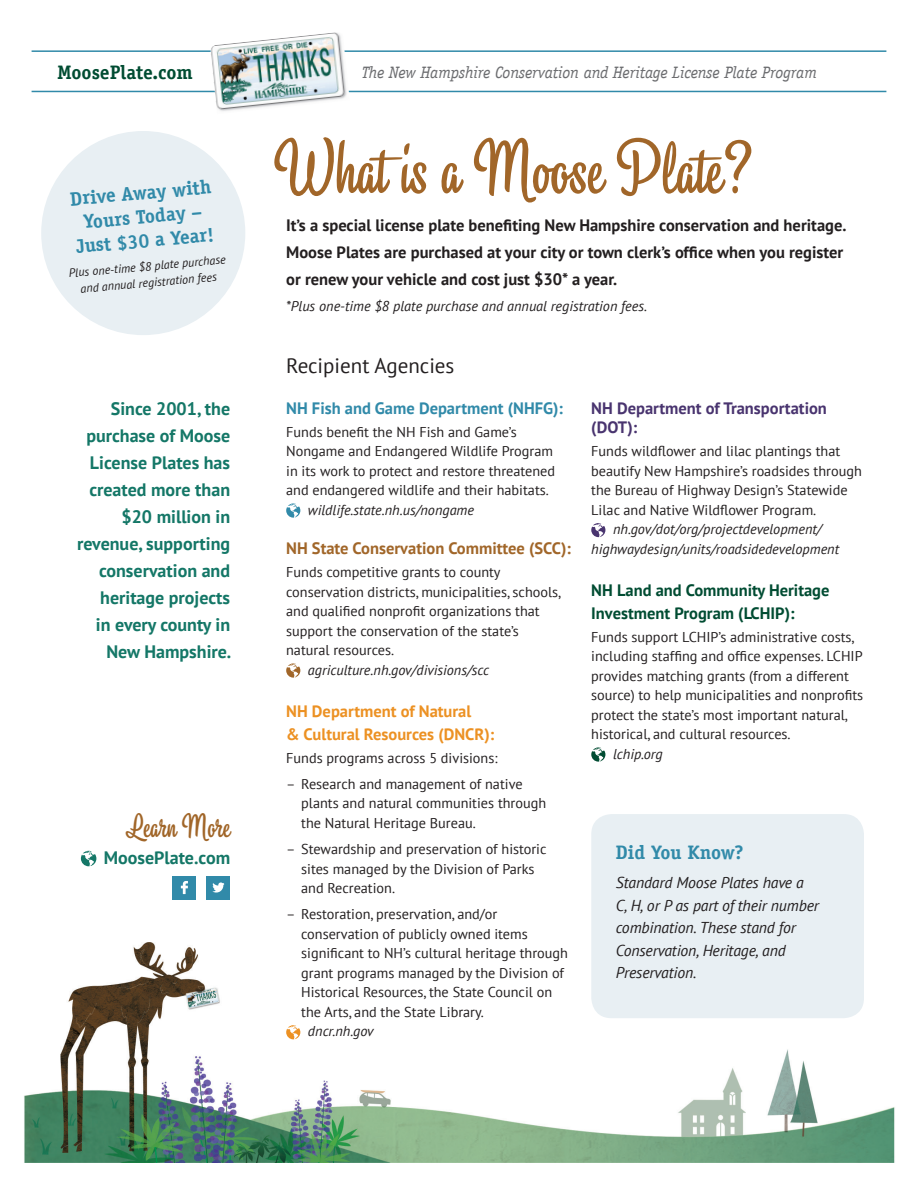
<style>
.page{position:relative;width:918px;height:1188px;background:#fff}
.page>*{position:absolute;margin:0;border:0;box-sizing:border-box;transform-origin:0 0}
.t1{font:69px "Alinaregular";color:#a16629}
.t2{font:30px "Alinaregular";color:#a16629}
.t3{font:21px "PT Sans";color:#231f20}
.t4{font:700 19.5px "Officina Serif LT";color:#318aa9}
.t5{font:700 19.5px "Officina Serif LT";color:#004c32}
.t6{font:700 18px/27px "PT Sans";color:#147767;text-align:right}
.t7{font:700 16.5px/27px "PT Sans";color:#231f20}
.t8{font:italic 16.5px "Officina Serif LT";letter-spacing:-.01em;color:#6c6d70}
.t9{font:700 16.5px/22.5px "PT Sans";color:#004c32}
.t10{font:700 16.5px/22.5px "PT Sans";color:#ec9123}
.t11{font:700 16.5px "PT Sans";color:#a16629}
.t12{font:700 16.5px/19.5px "PT Sans";color:#49346f}
.t13{font:700 16.5px "PT Sans";color:#318aa9}
.t14{font:italic 15.75px/22.5px "PT Sans";letter-spacing:-.01em;color:#231f20}
.t15{font:14.25px/19.5px "PT Sans";color:#231f20}
.t16{font:italic 14.25px "PT Sans";color:#231f20}
.t17{font:italic 12px/16.5px "PT Sans";color:#231f20;text-align:center}
</style>
<div class="page">
<img style="left:24px;top:942px;width:871px;height:220px">
<svg style="left:286px;top:503px;width:14px;height:15px"></svg>
<svg style="left:286px;top:663px;width:14px;height:15px"></svg>
<svg style="left:286px;top:1025px;width:14px;height:14px"></svg>
<svg style="left:591px;top:523px;width:14px;height:14px"></svg>
<svg style="left:591px;top:747px;width:14px;height:15px"></svg>
<hr style="left:32px;top:50px;width:854px;height:2px;background:#318aa9">
<hr style="left:32px;top:91px;width:854px;height:1px;background:#318aa9">
<img style="left:210px;top:32px;width:140px;height:79px">
<div style="left:591px;top:814px;width:273px;height:204px;background:#e8eff3;border-radius:20px"></div>
<div style="left:41px;top:131px;width:204px;height:204px;background:#e8eff3;border-radius:50%"></div>
<div style="left:207px;top:876px;width:23px;height:23px;background:#318aa9"></div>
<svg style="left:213px;top:882px;width:11px;height:11px"></svg>
<div style="left:173px;top:876px;width:23px;height:23px;background:#318aa9"></div>
<svg style="left:181px;top:881px;width:7px;height:13px"></svg>
<svg style="left:81px;top:851px;width:15px;height:15px"></svg>
<p class="t5" style="left:57px;top:60px;width:137px">MoosePlate.com</p>
<p class="t8" style="left:362px;top:63px;width:457px">The New Hampshire Conservation and Heritage License Plate Program</p>
<p class="t4" style="left:69px;top:187px;width:143px;rotate:-5deg">Drive Away with</p>
<p class="t4" style="left:83px;top:210px;width:120px;rotate:-5deg">Yours Today –</p>
<p class="t4" style="left:75px;top:234px;width:140px;rotate:-5deg">Just $30 a Year!</p>
<p class="t17" style="left:68px;top:264px;width:159px;rotate:-5deg">Plus one-time $8 plate purchase and annual registration fees</p>
<p class="t6" style="left:77px;top:395px;width:156px">Since 2001, the purchase of Moose<br>License Plates has created more than $20 million in revenue, supporting conservation and heritage projects<br>in every county in<br>New Hampshire.</p>
<p class="t2" style="left:126px;top:806px;width:106px">Learn More</p>
<p class="t6" style="left:104px;top:843px;width:128px">MoosePlate.com</p>
<p class="t1" style="left:274px;top:122px;width:479px">What is a Moose Plate?</p>
<p class="t7" style="left:286px;top:211px;width:562px">It’s a special license plate benefiting New Hampshire conservation and heritage.<br>Moose Plates are purchased at your city or town clerk’s office when you register or renew your vehicle and cost just $30* a year.</p>
<p class="t16" style="left:286px;top:297px;width:362px">*Plus one-time $8 plate purchase and annual registration fees.</p>
<p class="t3" style="left:286px;top:352px;width:170px">Recipient Agencies</p>
<p class="t13" style="left:286px;top:397px;width:278px">NH Fish and Game Department (NHFG):</p>
<p class="t15" style="left:286px;top:422px;width:232px">Funds benefit the NH Fish and Game’s</p>
<p class="t15" style="left:286px;top:441px;width:268px">Nongame and Endangered Wildlife Program</p>
<p class="t15" style="left:286px;top:461px;width:271px">in its work to protect and restore threatened</p>
<p class="t15" style="left:286px;top:480px;width:264px">and endangered wildlife and their habitats.</p>
<p class="t16" style="left:308px;top:500px;width:168px">wildlife.state.nh.us/nongame</p>
<p class="t11" style="left:286px;top:538px;width:286px">NH State Conservation Committee (SCC):</p>
<p class="t15" style="left:286px;top:562px;width:216px">Funds competitive grants to county</p>
<p class="t15" style="left:286px;top:582px;width:276px">conservation districts, municipalities, schools,</p>
<p class="t15" style="left:286px;top:601px;width:255px">and qualified nonprofit organizations that</p>
<p class="t15" style="left:286px;top:621px;width:234px">support the conservation of the state’s</p>
<p class="t15" style="left:286px;top:640px;width:109px">natural resources.</p>
<p class="t16" style="left:308px;top:660px;width:183px">agriculture.nh.gov/divisions/scc</p>
<p class="t10" style="left:286px;top:700px;width:210px">NH Department of Natural<br>&amp; Cultural Resources (DNCR):</p>
<p class="t15" style="left:286px;top:748px;width:213px">Funds programs across 5 divisions:</p>
<p class="t15" style="left:301px;top:774px;width:247px;text-indent:-15px">– Research and management of native plants and natural communities through the Natural Heritage Bureau.</p>
<p class="t15" style="left:301px;top:839px;width:247px;text-indent:-15px">– Stewardship and preservation of historic sites managed by the Division of Parks and Recreation.</p>
<p class="t15" style="left:301px;top:904px;width:268px;text-indent:-15px">– Restoration, preservation, and/or conservation of publicly owned items significant to NH’s cultural heritage through grant programs managed by the Division of Historical Resources, the State Council on the Arts, and the State Library.</p>
<p class="t16" style="left:308px;top:1022px;width:67px">dncr.nh.gov</p>
<p class="t12" style="left:591px;top:398px;width:237px">NH Department of Transportation (DOT):</p>
<p class="t15" style="left:591px;top:441px;width:251px">Funds wildflower and lilac plantings that</p>
<p class="t15" style="left:591px;top:461px;width:272px">beautify New Hampshire’s roadsides through</p>
<p class="t15" style="left:591px;top:480px;width:258px">the Bureau of Highway Design’s Statewide</p>
<p class="t15" style="left:591px;top:500px;width:227px">Lilac and Native Wildflower Program.</p>
<p class="t16" style="left:613px;top:520px;width:210px">nh.gov/dot/org/projectdevelopment/</p>
<p class="t16" style="left:591px;top:539px;width:249px">highwaydesign/units/roadsidedevelopment</p>
<p class="t9" style="left:591px;top:579px;width:240px">NH Land and Community Heritage<br>Investment Program (LCHIP):</p>
<p class="t15" style="left:591px;top:627px;width:265px">Funds support LCHIP’s administrative costs,</p>
<p class="t15" style="left:591px;top:646px;width:273px">including staffing and office expenses. LCHIP</p>
<p class="t15" style="left:591px;top:666px;width:259px">provides matching grants (from a different</p>
<p class="t15" style="left:591px;top:685px;width:273px">source) to help municipalities and nonprofits</p>
<p class="t15" style="left:591px;top:705px;width:258px">protect the state’s most important natural,</p>
<p class="t15" style="left:591px;top:724px;width:201px">historical, and cultural resources.</p>
<p class="t16" style="left:613px;top:744px;width:51px">lchip.org</p>
<p class="t4" style="left:616px;top:840px;width:129px">Did You Know?</p>
<p class="t14" style="left:616px;top:871px;width:205px">Standard Moose Plates have a<br>C, H, or P as part of their number combination. These stand for<br>Conservation, Heritage, and<br>Preservation.</p>
</div>
